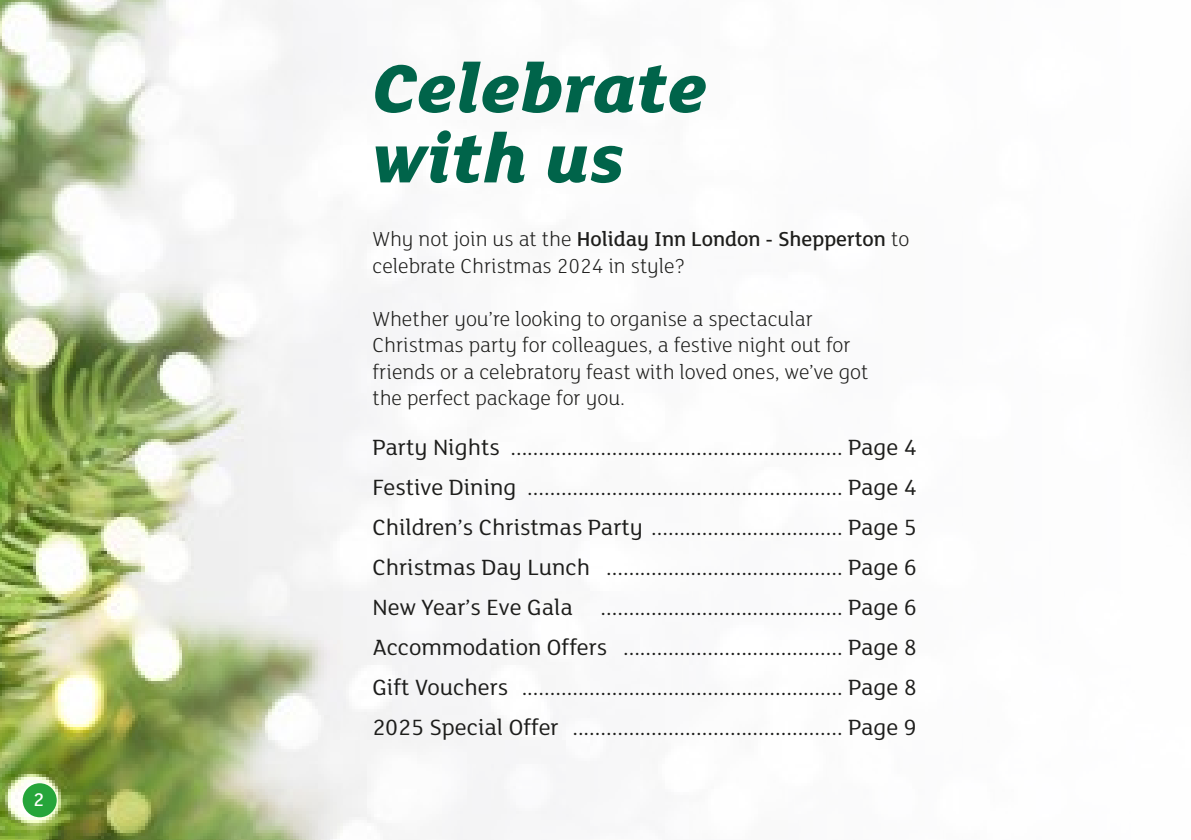
<style>
.page{position:relative;width:1191px;height:840px;background:#fff}
.page>*{position:absolute;margin:0;border:0;box-sizing:border-box;transform-origin:0 0}
.t1{font:italic 800 74px/70px "FS Lola";color:#00644a}
.t2{font:24px/40px "FS Lola";color:#1d1d1b;text-align:justify}
.t3{font:300 22px/26.4px "FS Lola";color:#1d1d1b}
.t4{font:500 20px "FS Lola";color:#fff}
.s1{font-weight:500}
</style>
<div class="page">
<img style="left:0;top:0;width:569px;height:839px">
<div style="left:1177px;top:255px;width:14px;height:153px;background:#f4f4f4"></div>
<div style="left:23px;top:782px;width:34px;height:34px;background:#26a53a;border-radius:50%"></div>
<p class="t4" style="left:33px;top:786px;width:12px">2</p>
<h1 class="t1" style="left:372px;top:49px;width:336px">Celebrate with us</h1>
<p class="t3" style="left:372px;top:225px;width:538px">Why not join us at the <span class="s1">Holiday Inn London - Shepperton</span> to celebrate Christmas 2024 in style?</p>
<p class="t3" style="left:372px;top:304px;width:497px">Whether you’re looking to organise a spectacular Christmas party for colleagues, a festive night out for friends or a celebratory feast with loved ones, we’ve got the perfect package for you.</p>
<p class="t2" style="left:372px;top:426px;width:546px">Party Nights ........................................................... Page 4<br>Festive Dining ........................................................ Page 4<br>Children’s Christmas Party .................................. Page 5<br>Christmas Day Lunch .......................................... Page 6<br>New Year’s Eve Gala ........................................... Page 6<br>Accommodation Offers ....................................... Page 8<br>Gift Vouchers ......................................................... Page 8<br>2025 Special Offer ................................................ Page 9</p>
</div>
